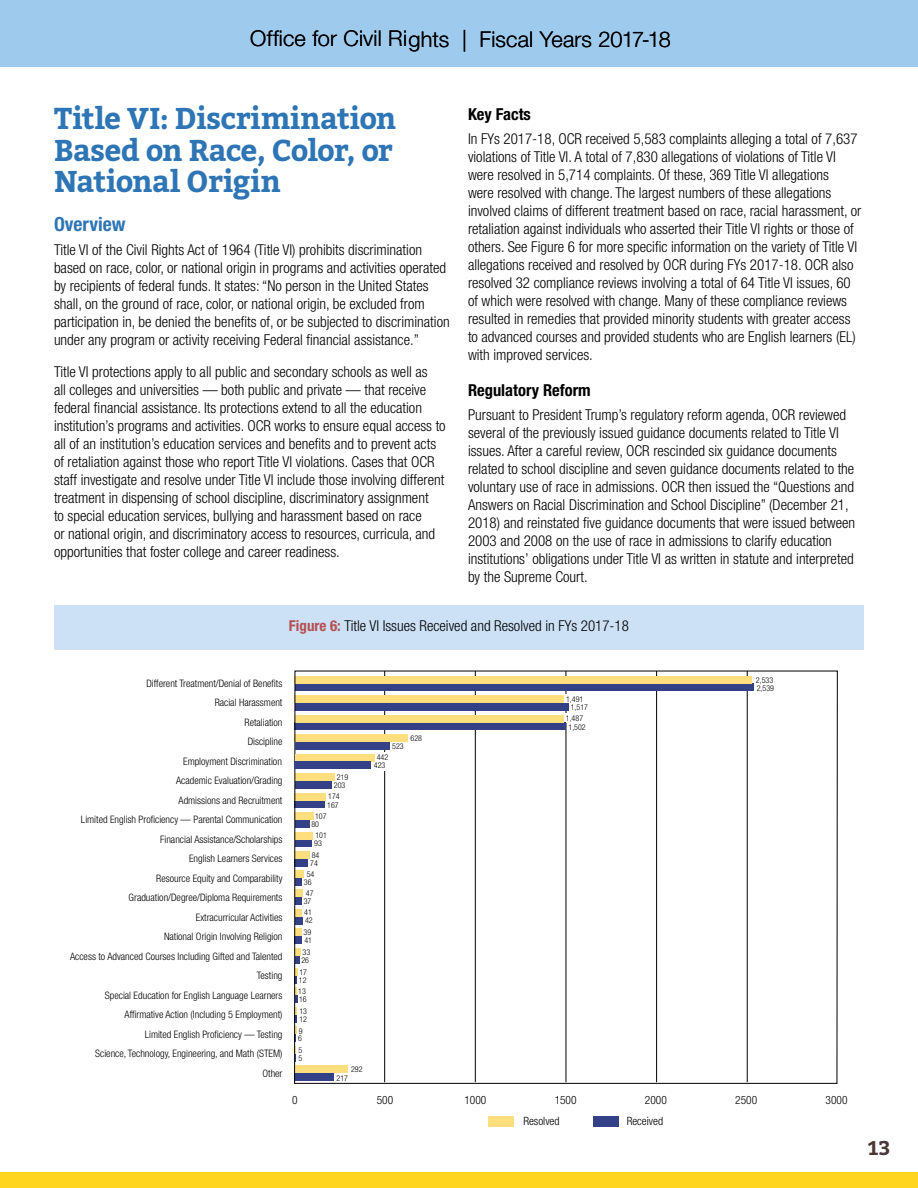
<style>
.page{position:relative;width:918px;height:1188px;background:#fff}
.page>*{position:absolute;margin:0;border:0;box-sizing:border-box;transform-origin:0 0}
.t1{font:700 30px/31.5px "Bitter";letter-spacing:-.025em;color:#2e75b5}
.t2{font:300 21.75px "Helvetica Neue LT Std";letter-spacing:.01em;color:#000}
.t3{font:700 19.8px "Bitter";color:#4b3634}
.t4{font:700 condensed 19.5px "Helvetica Neue LT Std";color:#2e75b5}
.t5{font:700 condensed 16.5px "Helvetica Neue LT Std";color:#000}
.t6{font:300 condensed 15px/18px "Helvetica Neue LT Std";color:#000}
.t7{font:300 condensed 11.4px "Helvetica Neue LT Std";color:#000}
.t8{font:300 condensed 10.35px/19.5px "Helvetica Neue LT Std";color:#000;text-align:right}
.t9{font:300 condensed 7.95px/7.9px "Helvetica Neue LT Std";color:#000}
.s1{font-weight:700;color:#b64e51}
</style>
<div class="page">
<div style="left:0;top:0;width:918px;height:67px;background:#9dcaed"></div>
<div style="left:0;top:1172px;width:918px;height:16px;background:#ffd520"></div>
<div style="left:54px;top:605px;width:810px;height:45px;background:#cce1f5"></div>
<div style="left:593px;top:1116px;width:25px;height:11px;background:#354187"></div>
<div style="left:488px;top:1116px;width:26px;height:11px;background:#ffdf7d"></div>
<hr style="left:384px;top:671px;width:1px;height:411px;background:#000">
<hr style="left:475px;top:671px;width:1px;height:411px;background:#000">
<hr style="left:566px;top:671px;width:1px;height:411px;background:#000">
<hr style="left:656px;top:671px;width:1px;height:411px;background:#000">
<hr style="left:747px;top:671px;width:1px;height:411px;background:#000">
<div style="left:383px;top:753px;width:5px;height:18px;background:#fff"></div>
<div style="left:295px;top:684px;width:458px;height:7px;background:#354187"></div>
<div style="left:295px;top:703px;width:274px;height:8px;background:#354187"></div>
<div style="left:295px;top:723px;width:271px;height:7px;background:#354187"></div>
<div style="left:295px;top:781px;width:36px;height:8px;background:#354187"></div>
<div style="left:295px;top:800px;width:30px;height:8px;background:#354187"></div>
<div style="left:295px;top:820px;width:14px;height:8px;background:#354187"></div>
<div style="left:295px;top:839px;width:17px;height:8px;background:#354187"></div>
<div style="left:295px;top:859px;width:13px;height:8px;background:#354187"></div>
<div style="left:295px;top:878px;width:6px;height:7px;background:#354187"></div>
<div style="left:295px;top:897px;width:6px;height:8px;background:#354187"></div>
<div style="left:295px;top:917px;width:7px;height:7px;background:#354187"></div>
<div style="left:295px;top:936px;width:7px;height:8px;background:#354187"></div>
<div style="left:295px;top:1073px;width:39px;height:8px;background:#354187"></div>
<div style="left:295px;top:676px;width:457px;height:8px;background:#ffdf7d"></div>
<div style="left:295px;top:695px;width:269px;height:8px;background:#ffdf7d"></div>
<div style="left:295px;top:715px;width:268px;height:8px;background:#ffdf7d"></div>
<div style="left:295px;top:734px;width:113px;height:8px;background:#ffdf7d"></div>
<div style="left:295px;top:773px;width:39px;height:8px;background:#ffdf7d"></div>
<div style="left:295px;top:793px;width:31px;height:7px;background:#ffdf7d"></div>
<div style="left:295px;top:812px;width:19px;height:8px;background:#ffdf7d"></div>
<div style="left:295px;top:832px;width:18px;height:7px;background:#ffdf7d"></div>
<div style="left:295px;top:851px;width:15px;height:8px;background:#ffdf7d"></div>
<div style="left:295px;top:870px;width:9px;height:8px;background:#ffdf7d"></div>
<div style="left:295px;top:889px;width:8px;height:8px;background:#ffdf7d"></div>
<div style="left:295px;top:909px;width:7px;height:8px;background:#ffdf7d"></div>
<div style="left:295px;top:928px;width:7px;height:8px;background:#ffdf7d"></div>
<div style="left:295px;top:949px;width:6px;height:7px;background:#ffdf7d"></div>
<svg style="left:296px;top:956px;width:3px;height:78px"></svg>
<div style="left:295px;top:1066px;width:53px;height:7px;background:#ffdf7d"></div>
<div style="left:295px;top:742px;width:94px;height:8px;background:#354187"></div>
<div style="left:295px;top:754px;width:80px;height:7px;background:#ffdf7d"></div>
<div style="left:295px;top:761px;width:76px;height:8px;background:#354187"></div>
<p class="t2" style="left:250px;top:26px;width:422px">Office for Civil Rights | Fiscal Years 2017-18</p>
<h2 class="t1" style="left:54px;top:104px;width:344px">Title VI: Discrimination<br>Based on Race, Color, or<br>National Origin</h2>
<h3 class="t4" style="left:54px;top:213px;width:73px">Overview</h3>
<p class="t6" style="left:54px;top:241px;width:397px">Title VI of the Civil Rights Act of 1964 (Title VI) prohibits discrimination based on race, color, or national origin in programs and activities operated by recipients of federal funds. It states: “No person in the United States shall, on the ground of race, color, or national origin, be excluded from participation in, be denied the benefts of, or be subjected to discrimination under any program or activity receiving Federal fnancial assistance.”</p>
<p class="t6" style="left:54px;top:363px;width:393px">Title VI protections apply to all public and secondary schools as well as<br>all colleges and universities — both public and private — that receive federal fnancial assistance. Its protections extend to all the education institution’s programs and activities. OCR works to ensure equal access to all of an institution’s education services and benefts and to prevent acts of retaliation against those who report Title VI violations. Cases that OCR staff investigate and resolve under Title VI include those involving different treatment in dispensing of school discipline, discriminatory assignment<br>to special education services, bullying and harassment based on race<br>or national origin, and discriminatory access to resources, curricula, and opportunities that foster college and career readiness.</p>
<h4 class="t5" style="left:468px;top:104px;width:64px">Key Facts</h4>
<p class="t6" style="left:468px;top:129px;width:395px">In FYs 2017-18, OCR received 5,583 complaints alleging a total of 7,637 violations of Title VI. A total of 7,830 allegations of violations of Title VI were resolved in 5,714 complaints. Of these, 369 Title VI allegations<br>were resolved with change. The largest numbers of these allegations involved claims of different treatment based on race, racial harassment, or retaliation against individuals who asserted their Title VI rights or those of others. See Figure 6 for more specifc information on the variety of Title VI allegations received and resolved by OCR during FYs 2017-18. OCR also resolved 32 compliance reviews involving a total of 64 Title VI issues, 60 of which were resolved with change. Many of these compliance reviews resulted in remedies that provided minority students with greater access to advanced courses and provided students who are English learners (EL) with improved services.</p>
<h4 class="t5" style="left:468px;top:380px;width:124px">Regulatory Reform</h4>
<p class="t6" style="left:468px;top:405px;width:389px">Pursuant to President Trump’s regulatory reform agenda, OCR reviewed several of the previously issued guidance documents related to Title VI issues. After a careful review, OCR rescinded six guidance documents related to school discipline and seven guidance documents related to the voluntary use of race in admissions. OCR then issued the “Questions and Answers on Racial Discrimination and School Discipline” (December 21, 2018) and reinstated fve guidance documents that were issued between 2003 and 2008 on the use of race in admissions to clarify education institutions’ obligations under Title VI as written in statute and interpreted by the Supreme Court.</p>
<p class="t6" style="left:289px;top:617px;width:342px"><span class="s1">Figure 6:</span> Title VI Issues Received and Resolved in FYs 2017-18</p>
<p class="t8" style="left:70px;top:673px;width:214px">Different Treatment/Denial of Beneÿts<br>Racial Harassment<br>Retaliation<br>Discipline<br>Employment Discrimination<br>Academic Evaluation/Grading<br>Admissions and Recruitment<br>Limited English Proÿciency — Parental Communication<br>Financial Assistance/Scholarships<br>English Learners Services<br>Resource Equity and Comparability<br>Graduation/Degree/Diploma Requirements<br>Extracurricular Activities<br>National Origin Involving Religion<br>Access to Advanced Courses Including Gifted and Talented<br>Testing<br>Special Education for English Language Learners<br>Afÿrmative Action (Including 5 Employment)<br>Limited English Proÿciency — Testing<br>Science, Technology, Engineering, and Math (STEM)<br>Other</p>
<p class="t9" style="left:334px;top:772px;width:16px;line-height:8.6px;text-align:center">219<br>203</p>
<p class="t9" style="left:327px;top:792px;width:14px;line-height:9px">174<br>167</p>
<p class="t9" style="left:311px;top:812px;width:17px;text-indent:4px">107<br>80</p>
<p class="t9" style="left:314px;top:832px;width:14px">101<br>93</p>
<p class="t9" style="left:310px;top:850px;width:11px;line-height:8.9px">84<br>74</p>
<p class="t9" style="left:304px;top:870px;width:12px;text-align:center">54<br>36</p>
<p class="t9" style="left:304px;top:889px;width:11px;line-height:8.4px">47<br>37</p>
<p class="t9" style="left:304px;top:909px;width:10px">41<br>42</p>
<p class="t9" style="left:304px;top:928px;width:10px">39<br>41</p>
<p class="t9" style="left:301px;top:949px;width:10px">33<br>26</p>
<p class="t9" style="left:299px;top:967px;width:10px;line-height:8.6px">17<br>12</p>
<p class="t9" style="left:298px;top:987px;width:10px">13<br>16</p>
<p class="t9" style="left:299px;top:1007px;width:9px">13<br>12</p>
<p class="t9" style="left:298px;top:1027px;width:6px;line-height:7.5px">9<br>6</p>
<p class="t9" style="left:298px;top:1046px;width:5px">5<br>5</p>
<p class="t9" style="left:351px;top:1065px;width:13px">292</p>
<p class="t9" style="left:337px;top:1074px;width:13px">217</p>
<p class="t9" style="left:411px;top:734px;width:13px">628</p>
<p class="t9" style="left:392px;top:742px;width:13px">523</p>
<p class="t9" style="left:377px;top:754px;width:13px">442</p>
<p class="t9" style="left:374px;top:762px;width:13px">423</p>
<p class="t9" style="left:566px;top:695px;width:23px;line-height:8.6px;text-align:center">1,491<br>1,517</p>
<p class="t9" style="left:566px;top:713px;width:21px;line-height:9px;text-align:center">1,487<br>1,502</p>
<p class="t9" style="left:756px;top:676px;width:20px">2,533<br>2,539</p>
<p class="t7" style="left:292px;top:1094px;width:7px">0</p>
<p class="t7" style="left:377px;top:1094px;width:18px">500</p>
<p class="t7" style="left:464px;top:1094px;width:23px">1000</p>
<p class="t7" style="left:555px;top:1094px;width:23px">1500</p>
<p class="t7" style="left:645px;top:1094px;width:23px">2000</p>
<p class="t7" style="left:735px;top:1094px;width:23px">2500</p>
<p class="t7" style="left:826px;top:1094px;width:23px">3000</p>
<p class="t7" style="left:523px;top:1115px;width:38px">Resolved</p>
<p class="t7" style="left:627px;top:1115px;width:38px">Received</p>
<h3 class="t3" style="left:868px;top:1135px;width:24px">13</h3>
</div>
